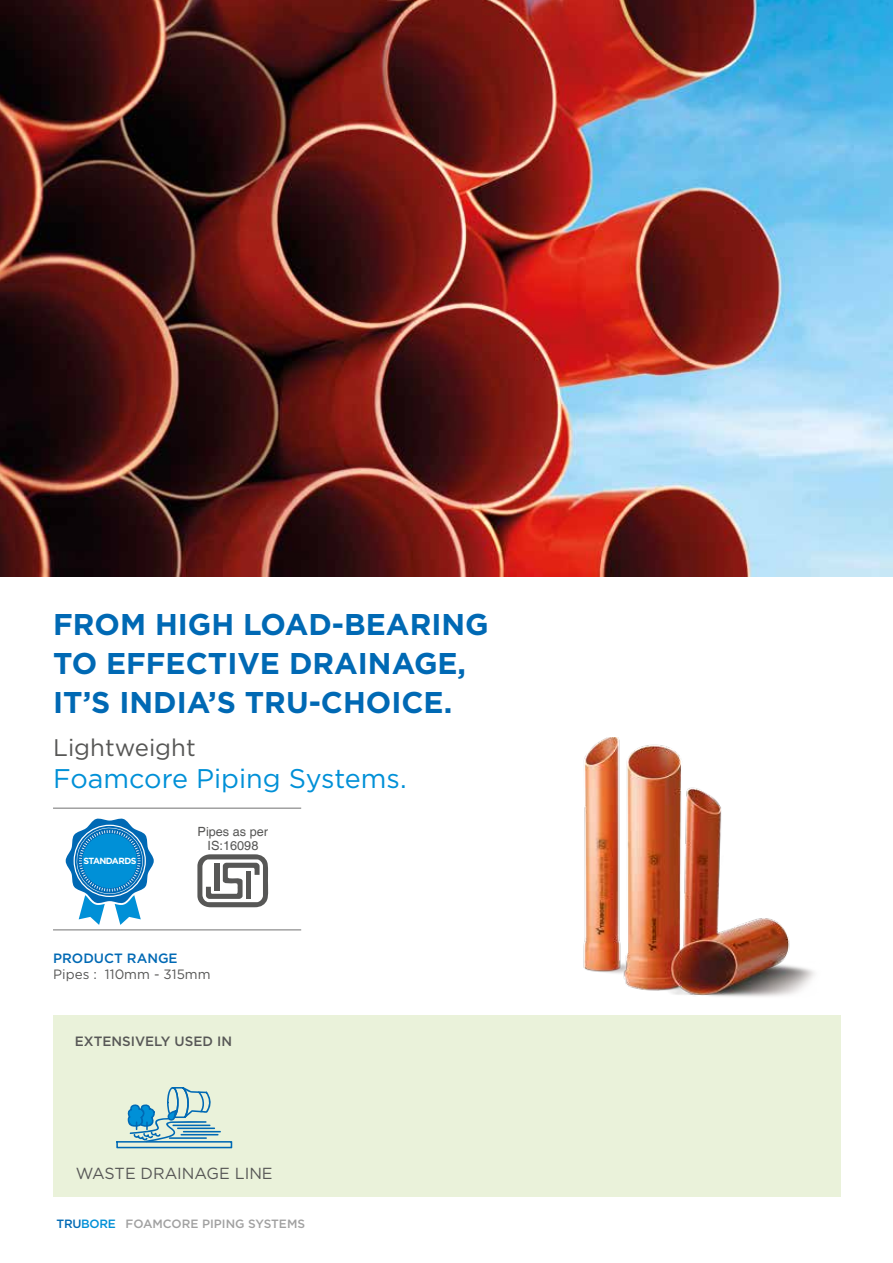
<style>
.page{position:relative;width:893px;height:1263px;background:#fff}
.page>*{position:absolute;margin:0;border:0;box-sizing:border-box;transform-origin:0 0}
.t1{font:700 30px/39px "Gotham";color:#0069b4}
.t2{font:27px "Gotham";color:#0090d7}
.t3{font:24px "Gotham";color:#575756}
.t4{font:16.05px "Gotham";color:#575756}
.t5{font:500 13.5px "Gotham";color:#575756}
.t6{font:13.5px "Gotham";color:#575756}
.t7{font:500 13.5px "Gotham";color:#0069b4}
.t8{font:12.75px "Helvetica";color:#575756}
.t9{font:500 12px "Gotham";letter-spacing:-.005em;color:#a1a1a1}
.t10{font:700 8.85px "Gotham";letter-spacing:-.065em;color:#fff}
.s1{color:#0069b4}
.s2{color:#0090d7}
</style>
<div class="page">
<div style="left:53px;top:1015px;width:787px;height:182px;background:#eaf2da"></div>
<img style="left:0;top:0;width:893px;height:576px">
<img style="left:583px;top:738px;width:232px;height:259px">
<svg style="left:197px;top:854px;width:72px;height:53px"></svg>
<div style="left:246px;top:871px;width:5px;height:28px;background:#575756"></div>
<svg style="left:116px;top:1087px;width:116px;height:61px"></svg>
<svg style="left:66px;top:818px;width:88px;height:107px"></svg>
<div style="left:82px;top:833px;width:55px;height:55px;background:#0090d7;border-radius:50%"></div>
<hr style="left:53px;top:807px;width:248px;height:2px;background:#a1a1a1">
<hr style="left:53px;top:929px;width:248px;height:1px;background:#a1a1a1">
<p class="t1" style="left:53px;top:604px;width:437px">FROM HIGH LOAD-BEARING<br>TO EFFECTIVE DRAINAGE,<br>IT’S INDIA’S TRU-CHOICE.</p>
<p class="t3" style="left:53px;top:734px;width:144px">Lightweight</p>
<p class="t2" style="left:53px;top:764px;width:355px">Foamcore Piping Systems.</p>
<p class="t8" style="left:198px;top:824px;width:72px">Pipes as per</p>
<p class="t10" style="left:84px;top:855px;width:54px">STANDARDS</p>
<p class="t8" style="left:208px;top:838px;width:52px">IS:16098</p>
<p class="t7" style="left:53px;top:950px;width:126px">PRODUCT RANGE</p>
<p class="t6" style="left:53px;top:967px;width:159px">Pipes : 110mm - 315mm</p>
<p class="t5" style="left:75px;top:1033px;width:159px">EXTENSIVELY USED IN</p>
<p class="t4" style="left:76px;top:1165px;width:198px">WASTE DRAINAGE LINE</p>
<p class="t9" style="left:57px;top:1217px;width:250px"><span class="s1">TRU</span><span class="s2">BORE</span> FOAMCORE PIPING SYSTEMS</p>
</div>
